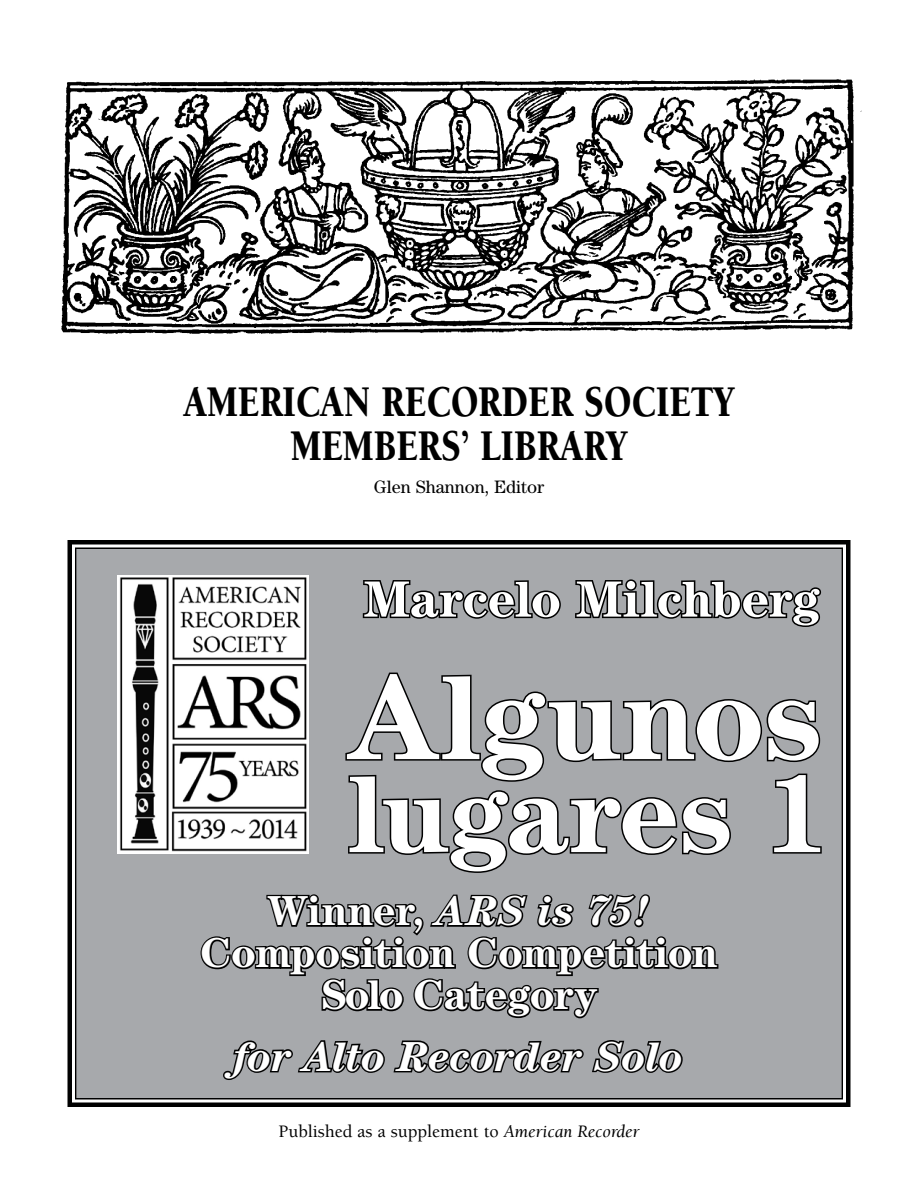
<style>
.page{position:relative;width:918px;height:1188px;background:#fff}
.page>*{position:absolute;margin:0;border:0;box-sizing:border-box;transform-origin:0 0}
.t1{font:700 121.5px "Century";color:#fff}
.t2{font:700 111px "Century";letter-spacing:-.01em;color:#fff}
.t3{font:700 51px "Century";letter-spacing:-.005em;color:#fff}
.t4{font:900 45px/43.5px "Berkeley";color:#000;text-align:center;scale:.8 1}
.t5{font:700 42px/42px "Century";letter-spacing:-.015em;color:#fff;text-align:center}
.t6{font:italic 700 42px "Century";letter-spacing:-.015em;color:#fff}
.t7{font:500 18px "Berkeley";color:#000}
.t8{font:18px "Century";color:#000}
.s1{font-style:italic}
.s2{font-weight:400;font-style:italic}
</style>
<div class="page">
<svg style="left:67px;top:540px;width:784px;height:567px;background:#9d9fa1"></svg>
<img style="left:61px;top:79px;width:801px;height:255px">
<svg style="left:222px;top:1039px;width:164px;height:43px;background:#727375"></svg>
<svg style="left:392px;top:1039px;width:292px;height:36px;background:#666769"></svg>
<svg style="left:361px;top:579px;width:201px;height:41px;background:#656768"></svg>
<svg style="left:574px;top:578px;width:249px;height:50px;background:#6d6e70"></svg>
<svg style="left:344px;top:670px;width:479px;height:204px;background:#8d8e91"></svg>
<svg style="left:199px;top:892px;width:521px;height:128px;background:#7b7d7f"></svg>
<img style="left:118px;top:576px;width:190px;height:278px">
<p class="t4" style="left:184px;top:381px;width:689px">AMERICAN RECORDER SOCIETY<br>MEMBERS’ LIBRARY</p>
<p class="t8" style="left:374px;top:476px;width:172px">Glen Shannon, Editor</p>
<p class="t3" style="left:363px;top:569px;width:458px">Marcelo Milchberg</p>
<h1 class="t1" style="left:348px;top:645px;width:476px">Algunos</h1>
<h2 class="t2" style="left:348px;top:748px;width:482px">lugares 1</h2>
<p class="t5" style="left:200px;top:889px;width:519px">Winner, <span class="s1">ARS is 75!<br></span>Composition Competition<br>Solo Category</p>
<p class="t6" style="left:234px;top:1032px;width:451px">for Alto Recorder Solo</p>
<p class="t7" style="left:279px;top:1122px;width:363px">Published as a supplement to <span class="s2">American Recorder</span></p>
</div>
